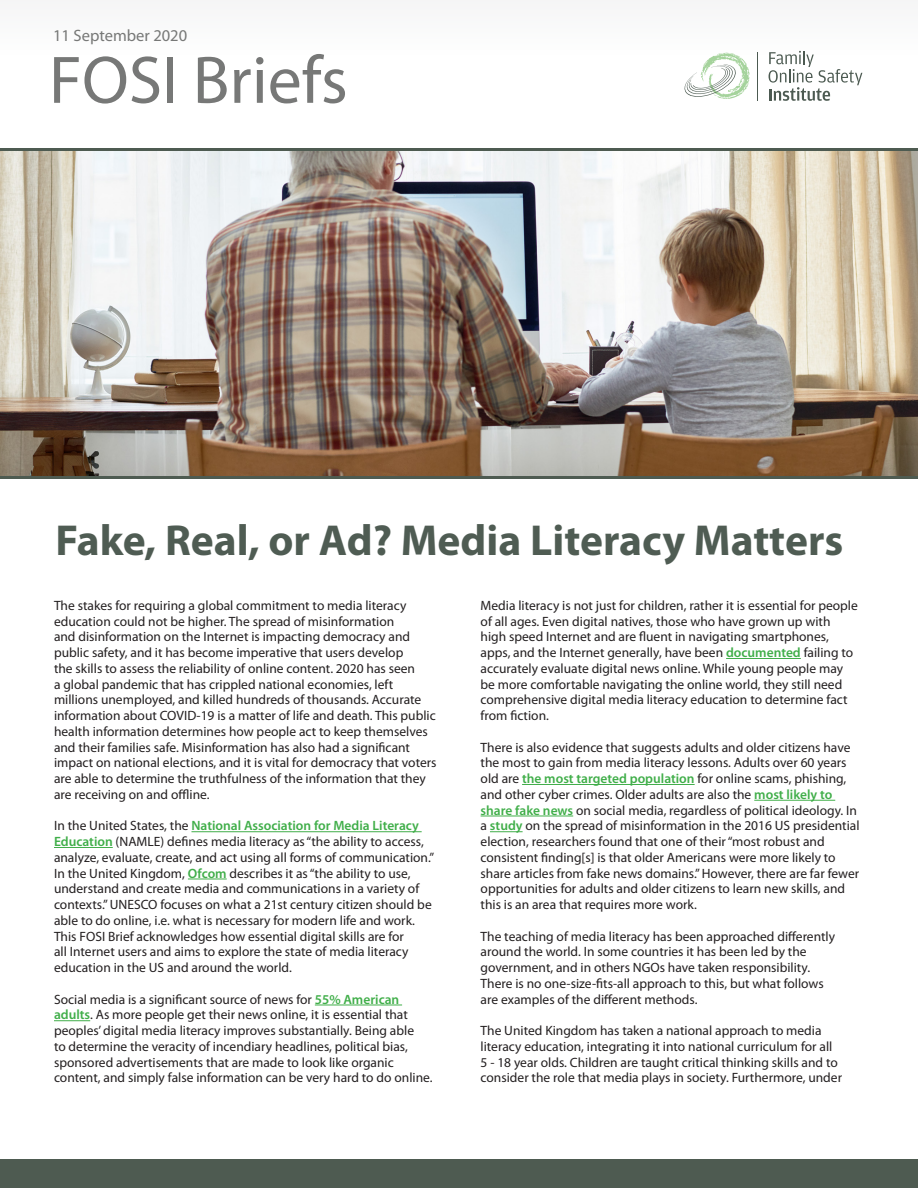
<style>
.page{position:relative;width:918px;height:1188px;background:#fff}
.page>*{position:absolute;margin:0;border:0;box-sizing:border-box;transform-origin:0 0}
.t1{font:67.8px "Myriad Pro";color:#777877}
.t2{font:700 43.5px "Myriad Pro";color:#4f5c53}
.t3{font:16.5px "Myriad Pro";color:#777877}
.t4{font:13.5px/15.8px "Myriad Pro";color:#231f20}
.s1{font-weight:600;color:#40ae49}
</style>
<div class="page">
<img style="left:0;top:151px;width:918px;height:325px">
<hr style="left:191px;top:831px;width:231px;height:1px;background:#40ae49">
<hr style="left:54px;top:847px;width:59px;height:1px;background:#40ae49">
<hr style="left:188px;top:879px;width:39px;height:1px;background:#40ae49">
<hr style="left:315px;top:1005px;width:87px;height:1px;background:#40ae49">
<hr style="left:54px;top:1020px;width:36px;height:1px;background:#40ae49">
<hr style="left:726px;top:658px;width:75px;height:1px;background:#40ae49">
<hr style="left:522px;top:784px;width:173px;height:1px;background:#40ae49">
<hr style="left:754px;top:800px;width:81px;height:1px;background:#40ae49">
<hr style="left:481px;top:816px;width:92px;height:1px;background:#40ae49">
<hr style="left:490px;top:831px;width:33px;height:1px;background:#40ae49">
<hr style="left:0;top:148px;width:918px;height:3px;background:#4e5b51">
<svg style="left:769px;top:51px;width:93px;height:50px"></svg>
<hr style="left:758px;top:53px;width:1px;height:48px;background:#4c5a51">
<svg style="left:684px;top:53px;width:65px;height:46px"></svg>
<div style="left:0;top:1160px;width:918px;height:28px;background:#4e5b51"></div>
<hr style="left:0;top:476px;width:918px;height:2px;background:#4e5b51">
<p class="t3" style="left:53px;top:26px;width:136px">11 September 2020</p>
<p class="t1" style="left:49px;top:43px;width:300px">FOSI Briefs</p>
<p class="t2" style="left:56px;top:516px;width:789px">Fake, Real, or Ad? Media Literacy Matters</p>
<p class="t4" style="left:54px;top:598px;width:384px">The stakes for requiring a global commitment to media literacy education could not be higher. The spread of misinformation<br>and disinformation on the Internet is impacting democracy and public safety, and it has become imperative that users develop<br>the skills to assess the reliability of online content. 2020 has seen<br>a global pandemic that has crippled national economies, left millions unemployed, and killed hundreds of thousands. Accurate information about COVID-19 is a matter of life and death. This public health information determines how people act to keep themselves and their families safe. Misinformation has also had a significant impact on national elections, and it is vital for democracy that voters are able to determine the truthfulness of the information that they are receiving on and offline.</p>
<p class="t4" style="left:54px;top:818px;width:382px">In the United States, the <span class="s1">National Association for Media Literacy Education</span> (NAMLE) defines media literacy as “the ability to access, analyze, evaluate, create, and act using all forms of communication.” In the United Kingdom, <span class="s1">Ofcom</span> describes it as “the ability to use, understand and create media and communications in a variety of contexts.” UNESCO focuses on what a 21st century citizen should be able to do online, i.e. what is necessary for modern life and work.<br>This FOSI Brief acknowledges how essential digital skills are for<br>all Internet users and aims to explore the state of media literacy education in the US and around the world.</p>
<p class="t4" style="left:54px;top:992px;width:380px">Social media is a significant source of news for <span class="s1">55% American adults</span>. As more people get their news online, it is essential that peoples’ digital media literacy improves substantially. Being able<br>to determine the veracity of incendiary headlines, political bias, sponsored advertisements that are made to look like organic content, and simply false information can be very hard to do online.</p>
<p class="t4" style="left:481px;top:598px;width:379px">Media literacy is not just for children, rather it is essential for people of all ages. Even digital natives, those who have grown up with high speed Internet and are fluent in navigating smartphones, apps, and the Internet generally, have been <span class="s1">documented</span> failing to accurately evaluate digital news online. While young people may be more comfortable navigating the online world, they still need comprehensive digital media literacy education to determine fact from fiction.</p>
<p class="t4" style="left:481px;top:740px;width:380px">There is also evidence that suggests adults and older citizens have the most to gain from media literacy lessons. Adults over 60 years old are <span class="s1">the most targeted population</span> for online scams, phishing, and other cyber crimes. Older adults are also the <span class="s1">most likely to share fake news</span> on social media, regardless of political ideology. In a <span class="s1">study</span> on the spread of misinformation in the 2016 US presidential election, researchers found that one of their “most robust and consistent finding[s] is that older Americans were more likely to share articles from fake news domains.” However, there are far fewer opportunities for adults and older citizens to learn new skills, and this is an area that requires more work.</p>
<p class="t4" style="left:481px;top:929px;width:356px">The teaching of media literacy has been approached differently around the world. In some countries it has been led by the government, and in others NGOs have taken responsibility.<br>There is no one-size-fits-all approach to this, but what follows are examples of the different methods.</p>
<p class="t4" style="left:481px;top:1023px;width:363px">The United Kingdom has taken a national approach to media literacy education, integrating it into national curriculum for all 5 - 18 year olds. Children are taught critical thinking skills and to consider the role that media plays in society. Furthermore, under</p>
</div>
